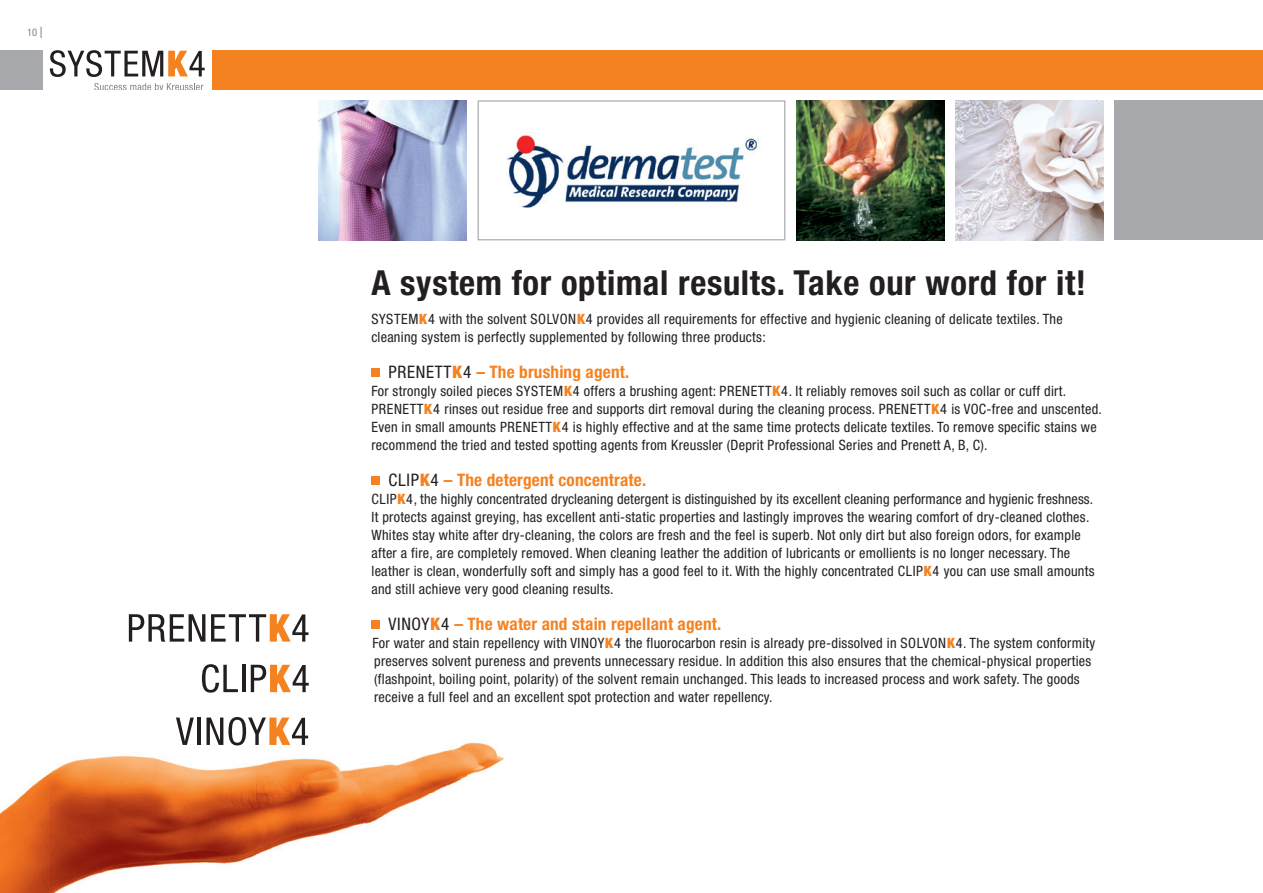
<style>
.page{position:relative;width:1263px;height:893px;background:#fff}
.page>*{position:absolute;margin:0;border:0;box-sizing:border-box;transform-origin:0 0}
.t1{font:700 condensed 34.5px "Helvetica Neue";letter-spacing:.02em;color:#231f20}
.t2{font:700 condensed 17.25px "Helvetica Neue";letter-spacing:.01em;color:#f58220}
.t3{font:condensed 14.25px/18px "Helvetica Neue";letter-spacing:.02em;color:#231f20}
.t4{font:condensed 10.5px "Helvetica Neue";color:#808285}
.s1{font-size:15.75px}
.s2{font-weight:900;color:#f58220}
.s3{font-weight:400;color:#231f20}
.s4{font-weight:900}
</style>
<div class="page">
<svg style="left:50px;top:50px;width:155px;height:27px"></svg>
<svg style="left:94px;top:83px;width:109px;height:7px"></svg>
<img style="left:955px;top:100px;width:149px;height:140px">
<img style="left:796px;top:100px;width:148px;height:140px">
<img style="left:507px;top:135px;width:250px;height:73px">
<div style="left:478px;top:100px;width:307px;height:140px;border:1px solid #a8a9ad"></div>
<div style="left:1114px;top:100px;width:149px;height:140px;background:#a8a9ad"></div>
<img style="left:0;top:717px;width:504px;height:176px">
<svg style="left:202px;top:664px;width:36px;height:29px"></svg>
<hr style="left:242px;top:665px;width:3px;height:27px;background:#231f20">
<svg style="left:251px;top:665px;width:58px;height:27px"></svg>
<svg style="left:129px;top:614px;width:76px;height:28px"></svg>
<svg style="left:211px;top:614px;width:97px;height:28px"></svg>
<svg style="left:176px;top:717px;width:18px;height:28px"></svg>
<hr style="left:198px;top:717px;width:3px;height:28px;background:#231f20">
<svg style="left:207px;top:717px;width:101px;height:28px"></svg>
<img style="left:318px;top:100px;width:149px;height:140px">
<div style="left:212px;top:50px;width:1051px;height:40px;background:#f58220"></div>
<div style="left:0;top:50px;width:42px;height:40px;background:#a8a9ad"></div>
<div style="left:371px;top:368px;width:9px;height:8px;background:#f58220"></div>
<div style="left:371px;top:476px;width:9px;height:8px;background:#f58220"></div>
<div style="left:371px;top:620px;width:9px;height:8px;background:#f58220"></div>
<p class="t4" style="left:27px;top:26px;width:17px">10 <span class="s1">I</span></p>
<h1 class="t1" style="left:371px;top:261px;width:716px">A system for optimal results. Take our word for it!</h1>
<p class="t3" style="left:371px;top:310px;width:693px">SYSTEM<span class="s2">K</span>4 with the solvent SOLVON<span class="s2">K</span>4 provides all requirements for effective and hygienic cleaning of delicate textiles. The cleaning system is perfectly supplemented by following three products:</p>
<p class="t2" style="left:388px;top:361px;width:242px"><span class="s3">PRENETT</span><span class="s4">K</span><span class="s3">4</span> – The brushing agent.</p>
<p class="t3" style="left:371px;top:382px;width:732px">For strongly soiled pieces SYSTEM<span class="s2">K</span>4 offers a brushing agent: PRENETT<span class="s2">K</span>4. It reliably removes soil such as collar or cuff dirt.<br>PRENETT<span class="s2">K</span>4 rinses out residue free and supports dirt removal during the cleaning process. PRENETT<span class="s2">K</span>4 is VOC-free and unscented.<br>Even in small amounts PRENETT<span class="s2">K</span>4 is highly effective and at the same time protects delicate textiles. To remove specific stains we recommend the tried and tested spotting agents from Kreussler (Deprit Professional Series and Prenett A, B, C).</p>
<p class="t2" style="left:388px;top:469px;width:259px"><span class="s3">CLIP</span><span class="s4">K</span><span class="s3">4</span> – The detergent concentrate.</p>
<p class="t3" style="left:371px;top:490px;width:725px">CLIP<span class="s2">K</span>4, the highly concentrated drycleaning detergent is distinguished by its excellent cleaning performance and hygienic freshness.<br>It protects against greying, has excellent anti-static properties and lastingly improves the wearing comfort of dry-cleaned clothes.<br>Whites stay white after dry-cleaning, the colors are fresh and the feel is superb. Not only dirt but also foreign odors, for example after a fire, are completely removed. When cleaning leather the addition of lubricants or emollients is no longer necessary. The leather is clean, wonderfully soft and simply has a good feel to it. With the highly concentrated CLIP<span class="s2">K</span>4 you can use small amounts and still achieve very good cleaning results.</p>
<p class="t2" style="left:388px;top:613px;width:334px"><span class="s3">VINOY</span><span class="s4">K</span><span class="s3">4</span> – The water and stain repellant agent.</p>
<p class="t3" style="left:373px;top:634px;width:724px">For water and stain repellency with VINOY<span class="s2">K</span>4 the fluorocarbon resin is already pre-dissolved in SOLVON<span class="s2">K</span>4. The system conformity preserves solvent pureness and prevents unnecessary residue. In addition this also ensures that the chemical-physical properties (flashpoint, boiling point, polarity) of the solvent remain unchanged. This leads to increased process and work safety. The goods receive a full feel and an excellent spot protection and water repellency.</p>
</div>
